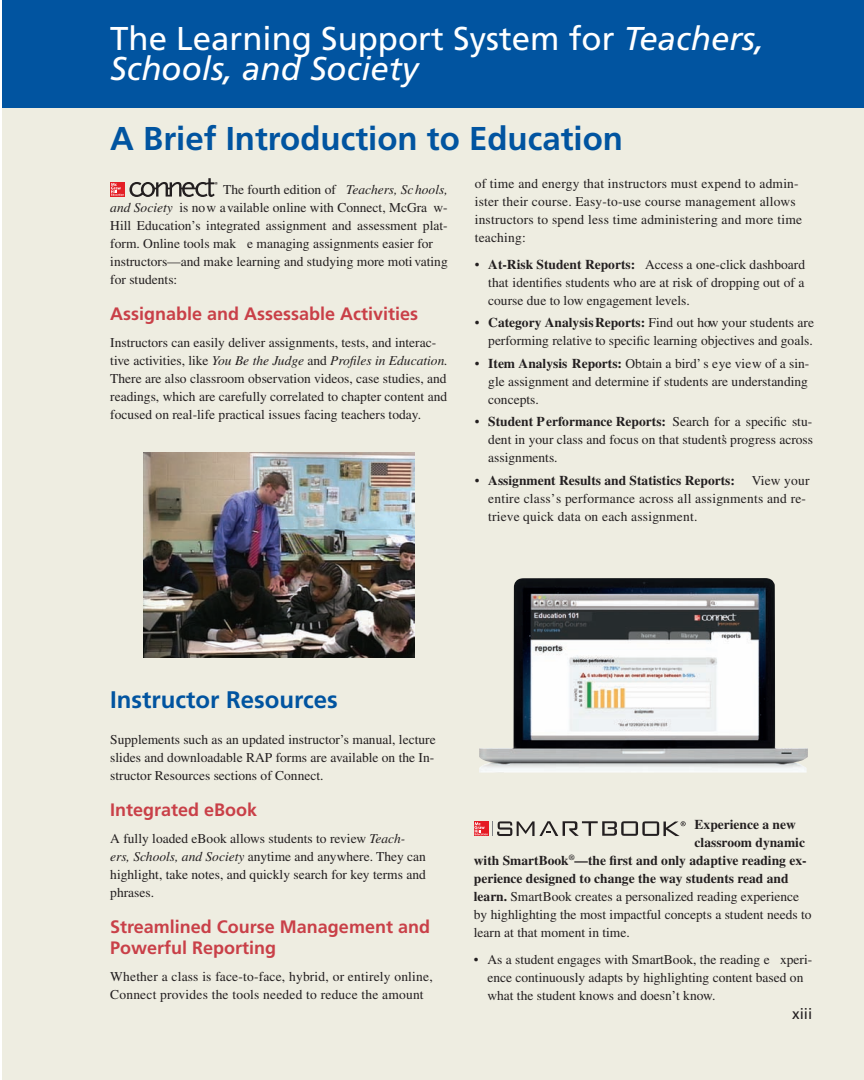
<style>
.page{position:relative;width:864px;height:1080px;background:#fff}
.page>*{position:absolute;margin:0;border:0;box-sizing:border-box;transform-origin:0 0}
.t1{font:33px/30px "Frutiger LT Std";color:#fff}
.t2{font:700 33px "Frutiger LT Std";color:#0154a0}
.t3{font:700 24px "Frutiger LT Std";color:#0154a0}
.t4{font:700 18px/21px "Frutiger LT Std";color:#c94048}
.t5{font:15px "Frutiger LT Std";color:#231f20}
.t6{font:13.5px/18px "Times LT Std";color:#231f20}
.t7{font:700 13.5px "Times LT Std";color:#231f20}
.s1{font-style:italic}
.s2{font-weight:700}
</style>
<div class="page">
<div style="left:2px;top:0;width:862px;height:1080px;background:#eeede1"></div>
<div style="left:2px;top:0;width:862px;height:108px;background:#0154a0"></div>
<div style="left:110px;top:182px;width:15px;height:15px;background:#e41e25"></div>
<svg style="left:111px;top:178px;width:107px;height:19px"></svg>
<svg style="left:474px;top:821px;width:1px;height:15px"></svg>
<svg style="left:475px;top:821px;width:211px;height:15px"></svg>
<img style="left:143px;top:452px;width:272px;height:206px">
<img style="left:479px;top:578px;width:329px;height:195px">
<h1 class="t1" style="left:110px;top:26px;width:656px">The Learning Support System for <span class="s1">Teachers,<br>Schools, and Society</span></h1>
<h1 class="t2" style="left:110px;top:126px;width:514px">A Brief Introduction to Education</h1>
<p class="t6" style="left:110px;top:180px;width:339px;text-indent:113px">The fourth edition of <span class="s1">Teachers, Schools, and Society</span> is now available online with Connect, McGra w-Hill Education’s integrated assignment and assessment plat&shy;form. Online tools mak e managing assignments easier for instructors—and make learning and studying more motivating for students:</p>
<h3 class="t4" style="left:110px;top:305px;width:310px">Assignable and Assessable Activities</h3>
<p class="t6" style="left:110px;top:333px;width:339px">Instructors can easily deliver assignments, tests, and interac&shy;tive activities, like <span class="s1">You Be the Judge</span> and <span class="s1">Profles in Education.<br></span>There are also classroom observation videos, case studies, and readings, which are carefully correlated to chapter content and focused on real- life practical issues facing teachers today.</p>
<p class="t6" style="left:475px;top:174px;width:329px">of time and energy that instructors must expend to admin&shy;ister their course. Easy-to-use course management allows instructors to spend less time administering and more time teaching:</p>
<p class="t6" style="left:488px;top:255px;width:318px;text-align:justify;text-indent:-14px">• <span class="s2">At- Risk Student Reports:</span> Access a one-click dashboard that identifes students who are at risk of dropping out of a course due to low engagement levels.</p>
<p class="t6" style="left:475px;top:314px;width:341px;text-align:right">• <span class="s2">Category Analysis Reports:</span> Find out how your students are performing relative to specifc learning objectives and goals.</p>
<p class="t6" style="left:488px;top:354px;width:323px;text-align:justify;text-indent:-14px">• <span class="s2">Item Analysis Reports:</span> Obtain a bird’ s eye view of a sin&shy;gle assignment and determine if students are understanding concepts.</p>
<p class="t6" style="left:488px;top:413px;width:326px;text-align:justify;text-indent:-14px">• <span class="s2">Student Performance Reports:</span> Search for a specifc stu&shy;dent in your class and focus on that student’s progress across assignments.</p>
<p class="t6" style="left:488px;top:471px;width:323px;text-indent:-14px">• <span class="s2">Assignment Results and Statistics Reports:</span> View your entire class’s performance across all assignments and re&shy;trieve quick data on each assignment.</p>
<h2 class="t3" style="left:110px;top:690px;width:229px">Instructor Resources</h2>
<p class="t6" style="left:110px;top:730px;width:327px;text-align:justify">Supplements such as an updated instructor’s manual, lecture slides and downloadable RAP forms are available on the In&shy;structor Resources sections of Connect.</p>
<h3 class="t4" style="left:110px;top:800px;width:149px">Integrated eBook</h3>
<p class="t6" style="left:110px;top:829px;width:317px">A fully loaded eBook allows students to review <span class="s1">Teach&shy;ers, Schools, and Society</span> anytime and anywhere. They can highlight, take notes, and quickly search for key terms and phrases.</p>
<h3 class="t4" style="left:110px;top:917px;width:321px">Streamlined Course Management and<br>Powerful Reporting</h3>
<p class="t6" style="left:110px;top:967px;width:324px">Whether a class is face-to-face, hybrid, or entirely online,<br>Connect provides the tools needed to reduce the amount</p>
<p class="t7" style="left:695px;top:816px;width:103px">Experience a new</p>
<p class="t7" style="left:695px;top:834px;width:112px">classroom dynamic</p>
<p class="t7" style="left:474px;top:852px;width:334px">with SmartBook<sup>®</sup>—the frst and only adaptive reading ex-</p>
<p class="t7" style="left:474px;top:870px;width:316px">perience designed to change the way students read and</p>
<p class="t6" style="left:474px;top:887px;width:327px"><span class="s2">learn.</span> SmartBook creates a personalized reading experience</p>
<p class="t6" style="left:474px;top:905px;width:339px">by highlighting the most impactful concepts a student needs to</p>
<p class="t6" style="left:474px;top:925px;width:157px">learn at that moment in time.</p>
<p class="t6" style="left:487px;top:950px;width:326px;text-indent:-14px">• As a student engages with SmartBook, the reading e xperi&shy;ence continuously adapts by highlighting content based on what the student knows and doesn’t know.</p>
<p class="t5" style="left:792px;top:1008px;width:22px">xiii</p>
</div>
